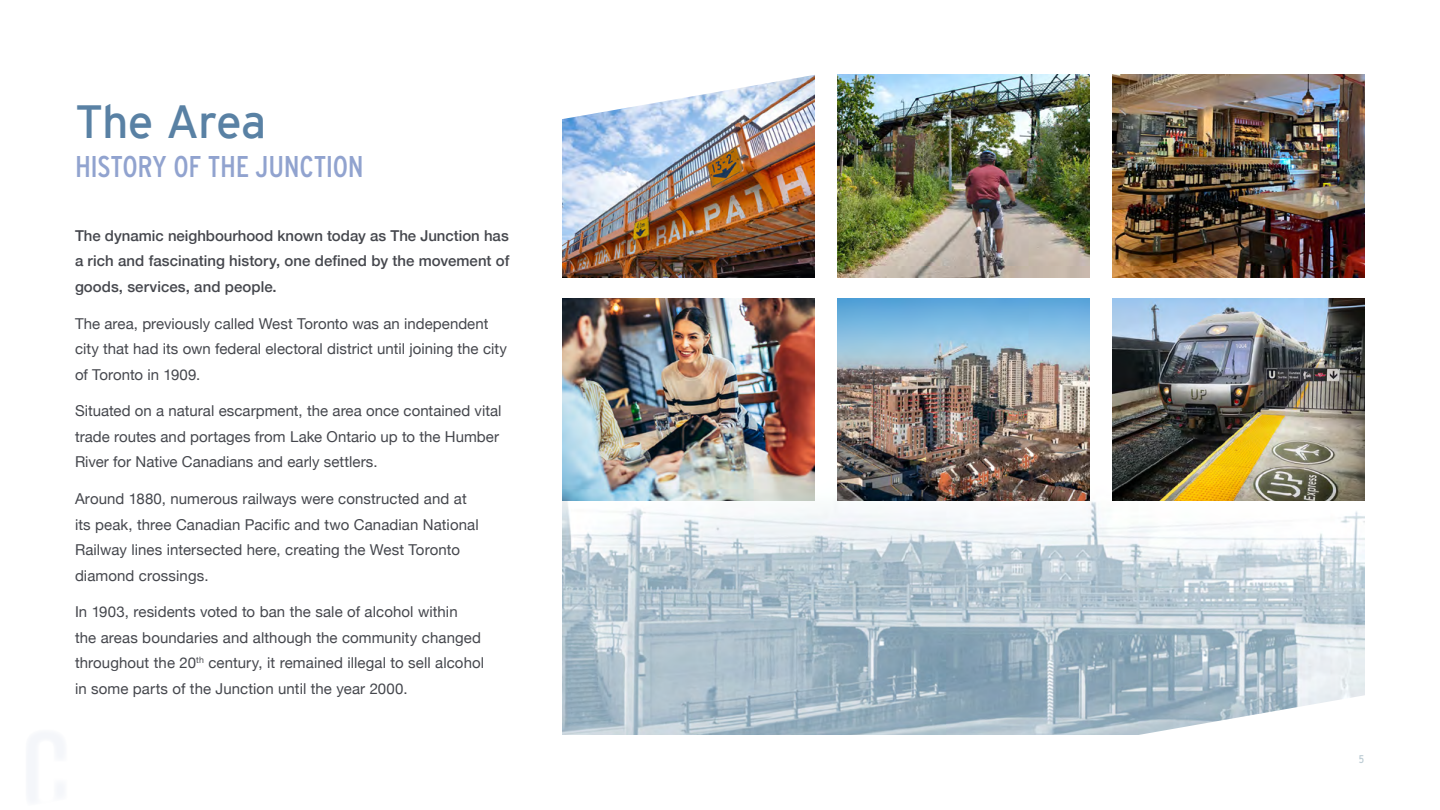
<style>
.page{position:relative;width:1440px;height:810px;background:#fff}
.page>*{position:absolute;margin:0;border:0;box-sizing:border-box;transform-origin:0 0}
.t1{font:46.5px "Interstate";letter-spacing:-.025em;color:#5981a4}
.t2{font:30px "Interstate Condensed";letter-spacing:-.01em;color:#91a3cf}
.t3{font:15px/25.5px "Helvetica Neue";letter-spacing:.005em;color:#45474d}
.t4{font:500 15px/25.5px "Helvetica Neue";letter-spacing:.005em;color:#45474d;text-align:justify}
.t5{font:11.25px "Interstate Condensed";color:#bdccd4}
</style>
<div class="page">
<img style="left:562px;top:397px;width:803px;height:338px">
<svg style="left:1074px;top:695px;width:291px;height:40px"></svg>
<img style="left:1113px;top:298px;width:252px;height:203px">
<img style="left:1113px;top:75px;width:252px;height:202px">
<img style="left:838px;top:75px;width:252px;height:202px">
<img style="left:562px;top:298px;width:253px;height:203px">
<img style="left:838px;top:298px;width:252px;height:203px">
<img style="left:562px;top:121px;width:253px;height:156px">
<svg style="left:562px;top:75px;width:253px;height:46px"></svg>
<svg style="left:28px;top:733px;width:35px;height:67px"></svg>
<h1 class="t1" style="left:75px;top:95px;width:193px">The Area</h1>
<h2 class="t2" style="left:75px;top:149px;width:290px">HISTORY OF THE JUNCTION</h2>
<p class="t4" style="left:75px;top:222px;width:436px">The dynamic neighbourhood known today as The Junction has a rich and fascinating history, one defined by the movement of goods, services, and people.</p>
<p class="t3" style="left:75px;top:311px;width:433px">The area, previously called West Toronto was an independent city that had its own federal electoral district until joining the city of Toronto in 1909.</p>
<p class="t3" style="left:75px;top:399px;width:428px">Situated on a natural escarpment, the area once contained vital trade routes and portages from Lake Ontario up to the Humber<br>River for Native Canadians and early settlers.</p>
<p class="t3" style="left:75px;top:487px;width:405px">Around 1880, numerous railways were constructed and at its peak, three Canadian Pacific and two Canadian National Railway lines intersected here, creating the West Toronto diamond crossings.</p>
<p class="t3" style="left:75px;top:600px;width:411px">In 1903, residents voted to ban the sale of alcohol within<br>the areas boundaries and although the community changed throughout the 20<sup>th</sup> century, it remained illegal to sell alcohol in some parts of the Junction until the year 2000.</p>
<p class="t5" style="left:1359px;top:752px;width:7px">5</p>
</div>
